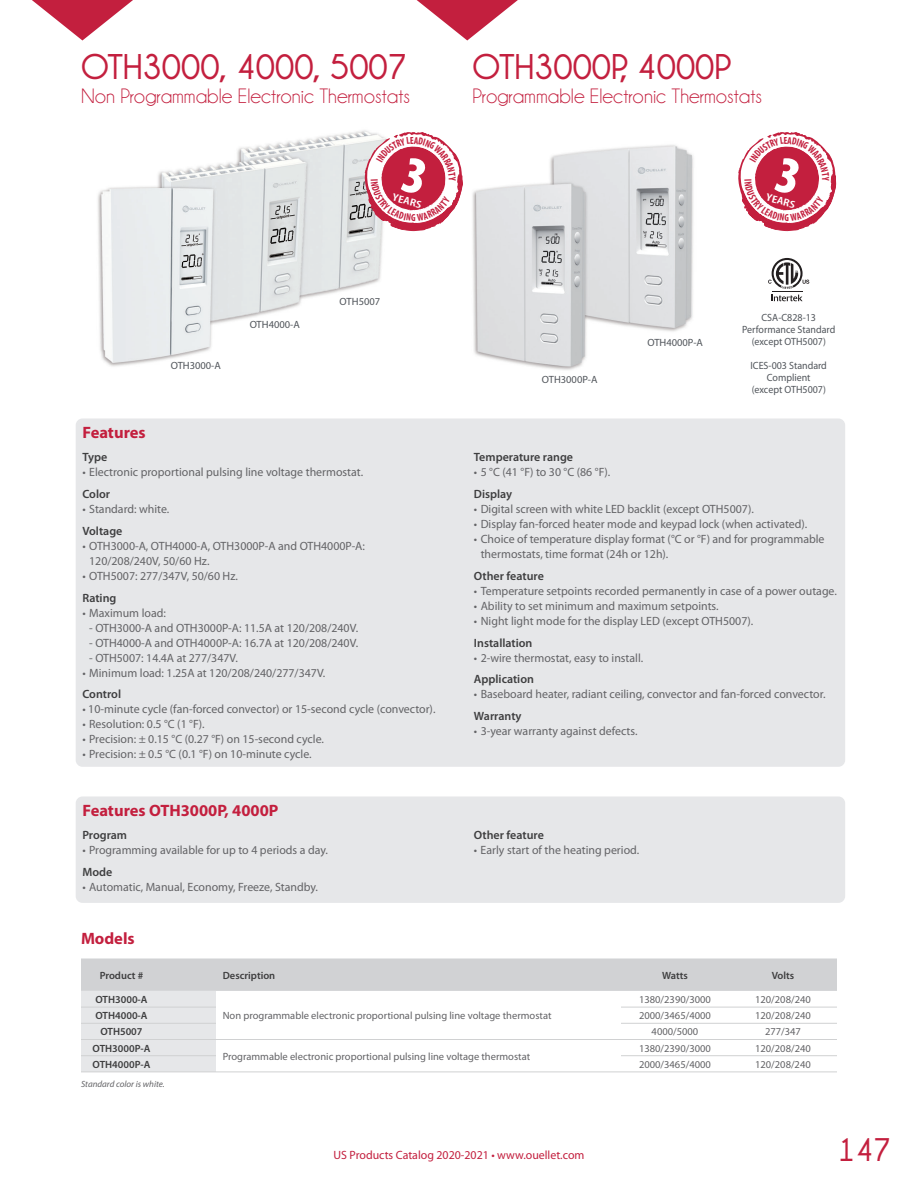
<style>
.page{position:relative;width:918px;height:1188px;background:#fff}
.page>*{position:absolute;margin:0;border:0;box-sizing:border-box;transform-origin:0 0}
.t1{font:700 36px "Champagne&Limousines";color:#c31f3e}
.t2{font:700 33px "Champagne&Limousines";color:#c31f3e}
.t3{font:21px "Champagne&Limousines";color:#c31f3e}
.t4{font:700 16.5px "Myriad Pro";color:#c31f3e}
.t5{font:12px/15px "Myriad Pro";color:#636366}
.t6{font:600 12px "Myriad Pro";color:#3e3e3f}
.t7{font:12px "Myriad Pro";color:#c31f3e}
.t8{font:10.5px "Myriad Pro";color:#636366}
.t9{font:10.5px/12px "Myriad Pro";color:#51555b;text-align:center;scale:.95 1}
.t10{font:600 10.5px "Myriad Pro";color:#3e3e3f}
.t11{font:10.5px "Myriad Pro";color:#51555b}
.t12{font:600 condensed 10.5px "Myriad Pro";color:#fff;scale:1.38 1}
.t13{font:700 condensed 10.35px "Myriad Pro";color:#c31f3e;scale:.92 1}
.t14{font:italic 9px "Myriad Pro";color:#636366}
</style>
<div class="page">
<svg style="left:81px;top:958px;width:756px;height:114px"></svg>
<hr style="left:81px;top:1007px;width:81px;height:1px;background:#d0d1d2">
<hr style="left:162px;top:1007px;width:54px;height:1px;background:#d0d1d2">
<hr style="left:621px;top:1007px;width:108px;height:1px;background:#d0d1d2">
<hr style="left:729px;top:1007px;width:108px;height:1px;background:#d0d1d2">
<hr style="left:81px;top:1023px;width:81px;height:1px;background:#d0d1d2">
<hr style="left:162px;top:1023px;width:54px;height:1px;background:#d0d1d2">
<hr style="left:621px;top:1023px;width:108px;height:1px;background:#d0d1d2">
<hr style="left:729px;top:1023px;width:108px;height:1px;background:#d0d1d2">
<hr style="left:162px;top:1055px;width:54px;height:1px;background:#d0d1d2">
<hr style="left:81px;top:1072px;width:81px;height:1px;background:#d0d1d2">
<hr style="left:162px;top:1072px;width:54px;height:1px;background:#d0d1d2">
<hr style="left:621px;top:1072px;width:108px;height:1px;background:#d0d1d2">
<hr style="left:729px;top:1072px;width:108px;height:1px;background:#d0d1d2">
<hr style="left:81px;top:1055px;width:81px;height:1px;background:#d0d1d2">
<hr style="left:621px;top:1055px;width:108px;height:1px;background:#d0d1d2">
<hr style="left:729px;top:1055px;width:108px;height:1px;background:#d0d1d2">
<hr style="left:81px;top:1039px;width:81px;height:1px;background:#d0d1d2">
<hr style="left:162px;top:1039px;width:54px;height:1px;background:#d0d1d2">
<hr style="left:621px;top:1039px;width:108px;height:1px;background:#d0d1d2">
<hr style="left:729px;top:1039px;width:108px;height:1px;background:#d0d1d2">
<hr style="left:216px;top:1039px;width:405px;height:1px;background:#d0d1d2">
<hr style="left:216px;top:1072px;width:405px;height:1px;background:#d0d1d2">
<img style="left:76px;top:0;width:769px;height:423px">
<div style="left:76px;top:419px;width:769px;height:348px;background:#e6e7e9;border-radius:7px"></div>
<div style="left:76px;top:796px;width:769px;height:107px;background:#e6e7e9;border-radius:7px"></div>
<svg style="left:32px;top:0;width:101px;height:40px"></svg>
<svg style="left:417px;top:0;width:101px;height:40px"></svg>
<svg style="left:772px;top:295px;width:31px;height:6px"></svg>
<hr style="left:772px;top:291px;width:31px;height:1px;background:#231f20">
<svg style="left:768px;top:258px;width:41px;height:31px"></svg>
<svg style="left:738px;top:132px;width:99px;height:99px"></svg>
<svg style="left:364px;top:132px;width:99px;height:99px"></svg>
<h1 class="t1" style="left:81px;top:47px;width:328px">OTH3000, 4000, 5007</h1>
<h3 class="t3" style="left:81px;top:84px;width:331px">Non Programmable Electronic Thermostats</h3>
<p class="t12" style="left:394px;top:192px;width:23px;rotate:15deg">YEARS</p>
<h3 class="t4" style="left:82px;top:423px;width:65px">Features</h3>
<p class="t11" style="left:171px;top:359px;width:52px">OTH3000-A</p>
<p class="t11" style="left:250px;top:319px;width:52px">OTH4000-A</p>
<p class="t11" style="left:340px;top:296px;width:42px">OTH5007</p>
<p class="t13" style="left:411px;top:212px;width:6px">G</p>
<p class="t6" style="left:82px;top:451px;width:26px">Type</p>
<p class="t5" style="left:82px;top:465px;width:282px">• Electronic proportional pulsing line voltage thermostat.</p>
<p class="t6" style="left:82px;top:487px;width:29px">Color</p>
<p class="t5" style="left:82px;top:502px;width:88px">• Standard: white.</p>
<p class="t6" style="left:82px;top:524px;width:41px">Voltage</p>
<p class="t5" style="left:89px;top:538px;width:277px;text-indent:-7px">• OTH3000-A, OTH4000-A, OTH3000P-A and OTH4000P-A:<br>120/208/240V, 50/60 Hz.</p>
<p class="t5" style="left:82px;top:568px;width:157px">• OTH5007: 277/347V, 50/60 Hz.</p>
<p class="t6" style="left:82px;top:591px;width:35px">Rating</p>
<p class="t5" style="left:82px;top:605px;width:85px">• Maximum load:</p>
<p class="t5" style="left:89px;top:620px;width:270px">- OTH3000-A and OTH3000P-A: 11.5A at 120/208/240V.</p>
<p class="t5" style="left:89px;top:635px;width:270px">- OTH4000-A and OTH4000P-A: 16.7A at 120/208/240V.</p>
<p class="t5" style="left:89px;top:650px;width:150px">- OTH5007: 14.4A at 277/347V.</p>
<p class="t5" style="left:82px;top:665px;width:245px">• Minimum load: 1.25A at 120/208/240/277/347V.</p>
<p class="t6" style="left:82px;top:688px;width:40px">Control</p>
<p class="t5" style="left:82px;top:702px;width:355px">• 10-minute cycle (fan-forced convector) or 15-second cycle (convector).</p>
<p class="t5" style="left:82px;top:717px;width:124px">• Resolution: 0.5 °C (1 °F).</p>
<p class="t5" style="left:82px;top:732px;width:243px">• Precision: ± 0.15 °C (0.27 °F) on 15-second cycle.</p>
<p class="t5" style="left:82px;top:747px;width:231px">• Precision: ± 0.5 °C (0.1 °F) on 10-minute cycle.</p>
<h3 class="t4" style="left:82px;top:801px;width:198px">Features OTH3000P, 4000P</h3>
<p class="t6" style="left:82px;top:829px;width:46px">Program</p>
<p class="t5" style="left:82px;top:843px;width:247px">• Programming available for up to 4 periods a day.</p>
<p class="t6" style="left:82px;top:865px;width:31px">Mode</p>
<p class="t5" style="left:82px;top:880px;width:237px">• Automatic, Manual, Economy, Freeze, Standby.</p>
<h1 class="t1" style="left:472px;top:47px;width:261px">OTH3000P, 4000P</h1>
<h3 class="t3" style="left:472px;top:84px;width:291px">Programmable Electronic Thermostats</h3>
<p class="t12" style="left:768px;top:192px;width:23px;rotate:15deg">YEARS</p>
<p class="t11" style="left:542px;top:374px;width:57px">OTH3000P-A</p>
<p class="t11" style="left:647px;top:336px;width:57px">OTH4000P-A</p>
<p class="t13" style="left:785px;top:212px;width:6px">G</p>
<p class="t9" style="left:742px;top:312px;width:100px">CSA-C828-13<br>Performance Standard (except OTH5007)</p>
<p class="t9" style="left:751px;top:360px;width:82px">ICES-003 Standard<br>Complient (except OTH5007)</p>
<p class="t6" style="left:474px;top:451px;width:101px">Temperature range</p>
<p class="t5" style="left:474px;top:465px;width:138px">• 5 °C (41 °F) to 30 °C (86 °F).</p>
<p class="t6" style="left:474px;top:487px;width:40px">Display</p>
<p class="t5" style="left:474px;top:502px;width:281px">• Digital screen with white LED backlit (except OTH5007).</p>
<p class="t5" style="left:474px;top:517px;width:335px">• Display fan-forced heater mode and keypad lock (when activated).</p>
<p class="t5" style="left:481px;top:532px;width:345px;text-indent:-7px">• Choice of temperature display format (°C or °F) and for programmable thermostats, time format (24h or 12h).</p>
<p class="t6" style="left:474px;top:569px;width:71px">Other feature</p>
<p class="t5" style="left:474px;top:583px;width:364px">• Temperature setpoints recorded permanently in case of a power outage.</p>
<p class="t5" style="left:474px;top:598px;width:246px">• Ability to set minimum and maximum setpoints.</p>
<p class="t5" style="left:474px;top:613px;width:281px">• Night light mode for the display LED (except OTH5007).</p>
<p class="t6" style="left:474px;top:636px;width:60px">Installation</p>
<p class="t5" style="left:474px;top:650px;width:171px">• 2-wire thermostat, easy to install.</p>
<p class="t6" style="left:474px;top:673px;width:62px">Application</p>
<p class="t5" style="left:474px;top:687px;width:353px">• Baseboard heater, radiant ceiling, convector and fan-forced convector.</p>
<p class="t6" style="left:474px;top:709px;width:49px">Warranty</p>
<p class="t5" style="left:474px;top:724px;width:165px">• 3-year warranty against defects.</p>
<p class="t6" style="left:474px;top:829px;width:71px">Other feature</p>
<p class="t5" style="left:474px;top:843px;width:167px">• Early start of the heating period.</p>
<h3 class="t4" style="left:81px;top:929px;width:55px">Models</h3>
<p class="t10" style="left:100px;top:969px;width:45px">Product #</p>
<p class="t10" style="left:223px;top:969px;width:54px">Description</p>
<p class="t10" style="left:662px;top:969px;width:27px">Watts</p>
<p class="t10" style="left:772px;top:969px;width:24px">Volts</p>
<p class="t10" style="left:95px;top:994px;width:54px">OTH3000-A</p>
<p class="t8" style="left:223px;top:1010px;width:330px">Non programmable electronic proportional pulsing line voltage thermostat</p>
<p class="t8" style="left:639px;top:994px;width:73px">1380/2390/3000</p>
<p class="t8" style="left:755px;top:994px;width:57px">120/208/240</p>
<p class="t10" style="left:95px;top:1010px;width:54px">OTH4000-A</p>
<p class="t8" style="left:639px;top:1010px;width:73px">2000/3465/4000</p>
<p class="t8" style="left:755px;top:1010px;width:57px">120/208/240</p>
<p class="t10" style="left:100px;top:1026px;width:44px">OTH5007</p>
<p class="t8" style="left:652px;top:1026px;width:48px">4000/5000</p>
<p class="t8" style="left:765px;top:1026px;width:37px">277/347</p>
<p class="t10" style="left:93px;top:1042px;width:59px">OTH3000P-A</p>
<p class="t8" style="left:223px;top:1050px;width:309px">Programmable electronic proportional pulsing line voltage thermostat</p>
<p class="t8" style="left:639px;top:1042px;width:73px">1380/2390/3000</p>
<p class="t8" style="left:755px;top:1042px;width:57px">120/208/240</p>
<p class="t10" style="left:93px;top:1058px;width:59px">OTH4000P-A</p>
<p class="t8" style="left:639px;top:1058px;width:73px">2000/3465/4000</p>
<p class="t8" style="left:755px;top:1058px;width:57px">120/208/240</p>
<p class="t14" style="left:81px;top:1079px;width:85px">Standard color is white.</p>
<p class="t7" style="left:334px;top:1148px;width:252px">US Products Catalog 2020-2021 • www.ouellet.com</p>
<h2 class="t2" style="left:838px;top:1131px;width:55px">147</h2>
</div>
